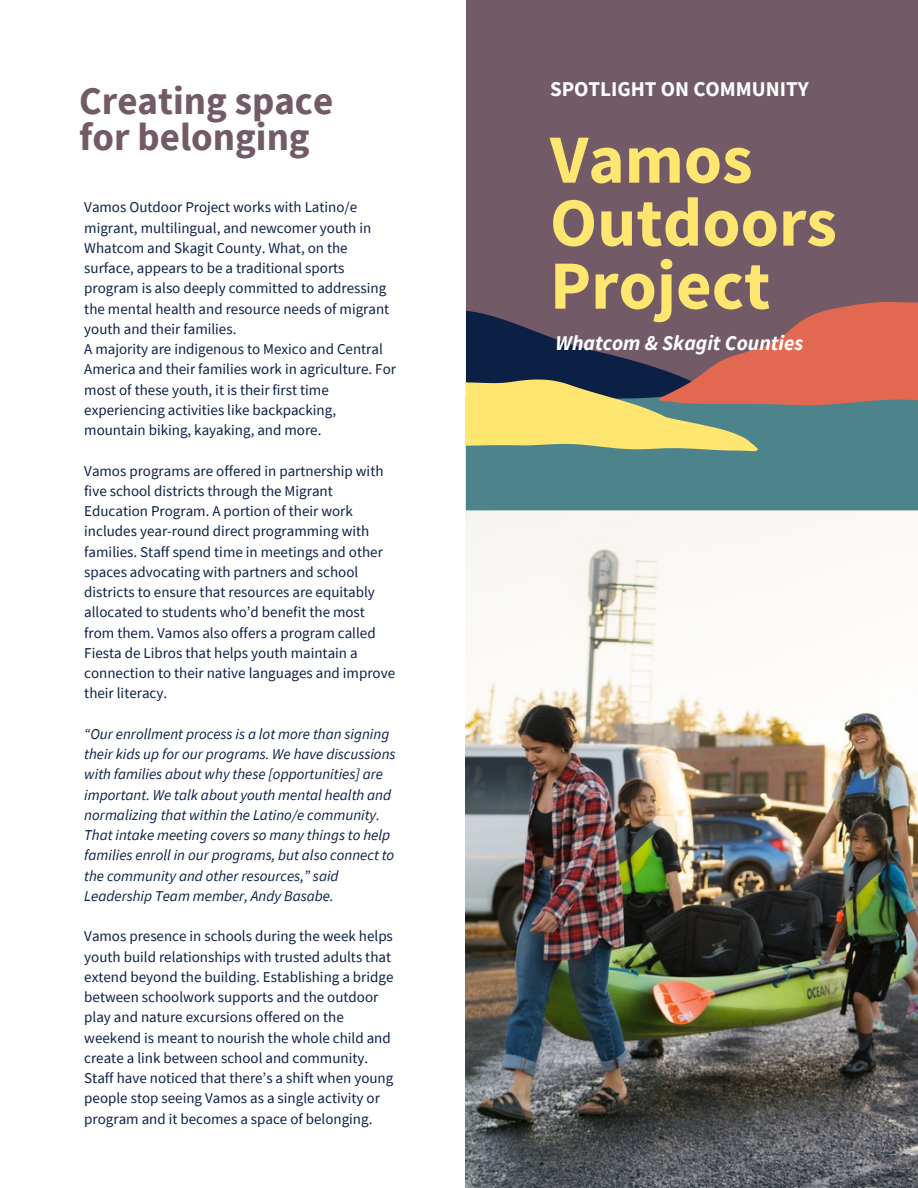
<style>
.page{position:relative;width:918px;height:1188px;background:#fff}
.page>*{position:absolute;margin:0;border:0;box-sizing:border-box;transform-origin:0 0}
.t1{font:700 69px/63px "Source Sans Pro";color:#fee671}
.t2{font:700 39px/36px "Source Sans Pro";color:#725b66}
.t3{font:italic 700 21px "Source Sans Pro";color:#fff}
.t4{font:700 21px "Source Sans Pro";color:#fff}
.t5{font:15px/20.2px "Source Sans Pro";color:#0c1f45}
.t6{font:italic 15px/20.2px "Source Sans Pro";color:#0c1f45}
</style>
<div class="page">
<div style="left:466px;top:0;width:452px;height:1188px;background:#725b66"></div>
<img style="left:466px;top:510px;width:452px;height:678px">
<div style="left:466px;top:451px;width:452px;height:59px;background:#4d848b"></div>
<svg style="left:466px;top:302px;width:452px;height:149px"></svg>
<p class="t2" style="left:79px;top:82px;width:256px">Creating space for belonging</p>
<p class="t5" style="left:84px;top:197px;width:307px">Vamos Outdoor Project works with Latino/e migrant, multilingual, and newcomer youth in Whatcom and Skagit County. What, on the surface, appears to be a traditional sports program is also deeply committed to addressing the mental health and resource needs of migrant youth and their families.</p>
<p class="t5" style="left:84px;top:339px;width:313px">A majority are indigenous to Mexico and Central America and their families work in agriculture. For most of these youth, it is their first time experiencing activities like backpacking, mountain biking, kayaking, and more.</p>
<p class="t5" style="left:84px;top:460px;width:312px">Vamos programs are offered in partnership with five school districts through the Migrant Education Program. A portion of their work includes year-round direct programming with families. Staff spend time in meetings and other spaces advocating with partners and school districts to ensure that resources are equitably allocated to students who’d benefit the most from them. Vamos also offers a program called Fiesta de Libros that helps youth maintain a connection to their native languages and improve their literacy.</p>
<p class="t6" style="left:84px;top:723px;width:313px">“Our enrollment process is a lot more than signing their kids up for our programs. We have discussions with families about why these [opportunities] are important. We talk about youth mental health and normalizing that within the Latino/e community.<br>That intake meeting covers so many things to help families enroll in our programs, but also connect to the community and other resources,” said Leadership Team member, Andy Basabe.</p>
<p class="t5" style="left:84px;top:926px;width:311px">Vamos presence in schools during the week helps youth build relationships with trusted adults that extend beyond the building. Establishing a bridge between schoolwork supports and the outdoor play and nature excursions offered on the weekend is meant to nourish the whole child and create a link between school and community.<br>Staff have noticed that there’s a shift when young people stop seeing Vamos as a single activity or program and it becomes a space of belonging.</p>
<p class="t4" style="left:550px;top:76px;width:260px">SPOTLIGHT ON COMMUNITY</p>
<p class="t1" style="left:550px;top:127px;width:288px">Vamos<br>Outdoors<br>Project</p>
<p class="t3" style="left:555px;top:330px;width:250px">Whatcom &amp; Skagit Counties</p>
</div>
